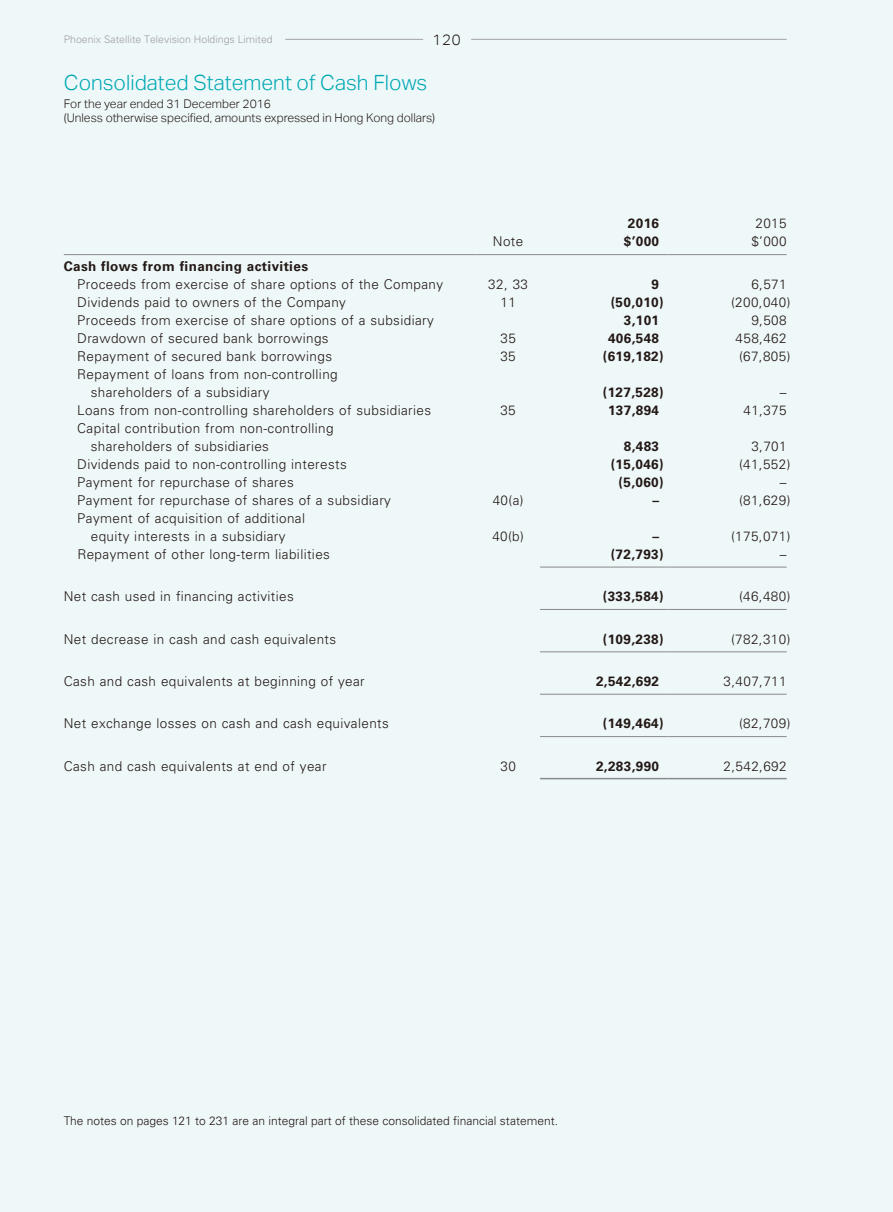
<style>
.page{position:relative;width:893px;height:1212px;background:#eff8f9}
.page>*{position:absolute;margin:0;border:0;box-sizing:border-box;transform-origin:0 0}
.t1{font:300 21px "Aktiv Grotesk";color:#00a8b3}
.t2{font:300 15px "Aktiv Grotesk";color:#231916}
.t3{font:300 13.5px/18px "Univers LT Std";letter-spacing:.03em;color:#231916}
.t4{font:700 13.5px "Univers LT Std";letter-spacing:.03em;color:#231916}
.t5{font:300 12px/14.4px "Aktiv Grotesk";color:#231916}
.t6{font:300 12px "Univers LT Std";color:#231916}
.t7{font:300 10.5px "Univers LT Std";color:#a0a0a1}
</style>
<div class="page">
<hr style="left:285px;top:39px;width:138px;height:1px;background:#a0a0a1">
<hr style="left:471px;top:39px;width:316px;height:1px;background:#a0a0a1">
<hr style="left:64px;top:254px;width:412px;height:1px;background:#898989">
<hr style="left:476px;top:254px;width:64px;height:1px;background:#898989">
<hr style="left:540px;top:254px;width:128px;height:1px;background:#898989">
<hr style="left:668px;top:254px;width:119px;height:1px;background:#898989">
<hr style="left:540px;top:567px;width:128px;height:1px;background:#898989">
<hr style="left:668px;top:567px;width:119px;height:1px;background:#898989">
<hr style="left:540px;top:609px;width:128px;height:1px;background:#898989">
<hr style="left:668px;top:609px;width:119px;height:1px;background:#898989">
<hr style="left:540px;top:651px;width:128px;height:1px;background:#898989">
<hr style="left:668px;top:651px;width:119px;height:1px;background:#898989">
<hr style="left:540px;top:694px;width:128px;height:1px;background:#898989">
<hr style="left:668px;top:694px;width:119px;height:1px;background:#898989">
<hr style="left:540px;top:736px;width:128px;height:1px;background:#898989">
<hr style="left:668px;top:736px;width:119px;height:1px;background:#898989">
<hr style="left:540px;top:778px;width:128px;height:1px;background:#898989">
<hr style="left:668px;top:778px;width:119px;height:1px;background:#898989">
<p class="t2" style="left:432px;top:31px;width:30px">120</p>
<p class="t7" style="left:64px;top:33px;width:210px">Phoenix Satellite Television Holdings Limited</p>
<h1 class="t1" style="left:64px;top:71px;width:365px">Consolidated Statement of Cash Flows</h1>
<p class="t5" style="left:64px;top:96px;width:373px">For the year ended 31 December 2016<br>(Unless otherwise specified, amounts expressed in Hong Kong dollars)</p>
<p class="t4" style="left:628px;top:216px;width:33px">2016</p>
<p class="t3" style="left:755px;top:215px;width:33px">2015</p>
<p class="t3" style="left:493px;top:233px;width:32px">Note</p>
<p class="t4" style="left:624px;top:234px;width:37px">$’000</p>
<p class="t3" style="left:751px;top:233px;width:37px">$’000</p>
<p class="t4" style="left:64px;top:258px;width:246px">Cash flows from financing activities</p>
<p class="t3" style="left:77px;top:275px;width:367px">Proceeds from exercise of share options of the Company</p>
<p class="t3" style="left:488px;top:275px;width:41px">32, 33</p>
<p class="t4" style="left:652px;top:276px;width:9px">9</p>
<p class="t3" style="left:751px;top:275px;width:37px">6,571</p>
<p class="t3" style="left:77px;top:293px;width:270px">Dividends paid to owners of the Company</p>
<p class="t3" style="left:500px;top:293px;width:17px">11</p>
<p class="t4" style="left:611px;top:294px;width:54px">(50,010)</p>
<p class="t3" style="left:731px;top:293px;width:61px">(200,040)</p>
<p class="t3" style="left:77px;top:311px;width:358px">Proceeds from exercise of share options of a subsidiary</p>
<p class="t4" style="left:624px;top:312px;width:37px">3,101</p>
<p class="t3" style="left:751px;top:311px;width:37px">9,508</p>
<p class="t3" style="left:77px;top:329px;width:253px">Drawdown of secured bank borrowings</p>
<p class="t3" style="left:500px;top:329px;width:17px">35</p>
<p class="t4" style="left:608px;top:330px;width:53px">406,548</p>
<p class="t3" style="left:736px;top:329px;width:53px">458,462</p>
<p class="t3" style="left:77px;top:347px;width:256px">Repayment of secured bank borrowings</p>
<p class="t3" style="left:500px;top:347px;width:17px">35</p>
<p class="t4" style="left:603px;top:348px;width:62px">(619,182)</p>
<p class="t3" style="left:739px;top:347px;width:53px">(67,805)</p>
<p class="t3" style="left:91px;top:365px;width:248px;text-indent:-14px">Repayment of loans from non-controlling shareholders of a subsidiary</p>
<p class="t4" style="left:603px;top:384px;width:62px">(127,528)</p>
<p class="t3" style="left:780px;top:383px;width:8px">–</p>
<p class="t3" style="left:77px;top:401px;width:355px">Loans from non-controlling shareholders of subsidiaries</p>
<p class="t3" style="left:500px;top:401px;width:17px">35</p>
<p class="t4" style="left:608px;top:402px;width:53px">137,894</p>
<p class="t3" style="left:743px;top:401px;width:45px">41,375</p>
<p class="t3" style="left:91px;top:419px;width:244px;text-indent:-14px">Capital contribution from non-controlling shareholders of subsidiaries</p>
<p class="t4" style="left:624px;top:438px;width:37px">8,483</p>
<p class="t3" style="left:751px;top:437px;width:37px">3,701</p>
<p class="t3" style="left:77px;top:455px;width:271px">Dividends paid to non-controlling interests</p>
<p class="t4" style="left:611px;top:456px;width:54px">(15,046)</p>
<p class="t3" style="left:739px;top:455px;width:53px">(41,552)</p>
<p class="t3" style="left:77px;top:473px;width:218px">Payment for repurchase of shares</p>
<p class="t4" style="left:619px;top:474px;width:47px">(5,060)</p>
<p class="t3" style="left:780px;top:473px;width:8px">–</p>
<p class="t3" style="left:77px;top:491px;width:315px">Payment for repurchase of shares of a subsidiary</p>
<p class="t3" style="left:493px;top:491px;width:32px">40(a)</p>
<p class="t4" style="left:652px;top:492px;width:8px">–</p>
<p class="t3" style="left:739px;top:491px;width:53px">(81,629)</p>
<p class="t3" style="left:77px;top:509px;width:229px;text-align:center">Payment of acquisition of additional equity interests in a subsidiary</p>
<p class="t3" style="left:492px;top:527px;width:33px">40(b)</p>
<p class="t4" style="left:652px;top:528px;width:8px">–</p>
<p class="t3" style="left:731px;top:527px;width:61px">(175,071)</p>
<p class="t3" style="left:77px;top:545px;width:254px">Repayment of other long-term liabilities</p>
<p class="t4" style="left:611px;top:546px;width:54px">(72,793)</p>
<p class="t3" style="left:780px;top:545px;width:8px">–</p>
<p class="t3" style="left:64px;top:587px;width:232px">Net cash used in financing activities</p>
<p class="t4" style="left:603px;top:588px;width:62px">(333,584)</p>
<p class="t3" style="left:739px;top:587px;width:53px">(46,480)</p>
<p class="t3" style="left:64px;top:630px;width:274px">Net decrease in cash and cash equivalents</p>
<p class="t4" style="left:603px;top:631px;width:62px">(109,238)</p>
<p class="t3" style="left:731px;top:630px;width:61px">(782,310)</p>
<p class="t3" style="left:64px;top:672px;width:303px">Cash and cash equivalents at beginning of year</p>
<p class="t4" style="left:596px;top:673px;width:65px">2,542,692</p>
<p class="t3" style="left:724px;top:672px;width:65px">3,407,711</p>
<p class="t3" style="left:64px;top:714px;width:327px">Net exchange losses on cash and cash equivalents</p>
<p class="t4" style="left:603px;top:716px;width:62px">(149,464)</p>
<p class="t3" style="left:739px;top:714px;width:53px">(82,709)</p>
<p class="t3" style="left:64px;top:757px;width:264px">Cash and cash equivalents at end of year</p>
<p class="t3" style="left:500px;top:757px;width:17px">30</p>
<p class="t4" style="left:596px;top:758px;width:65px">2,283,990</p>
<p class="t3" style="left:724px;top:757px;width:65px">2,542,692</p>
<p class="t6" style="left:64px;top:1113px;width:496px">The notes on pages 121 to 231 are an integral part of these consolidated financial statement.</p>
</div>
